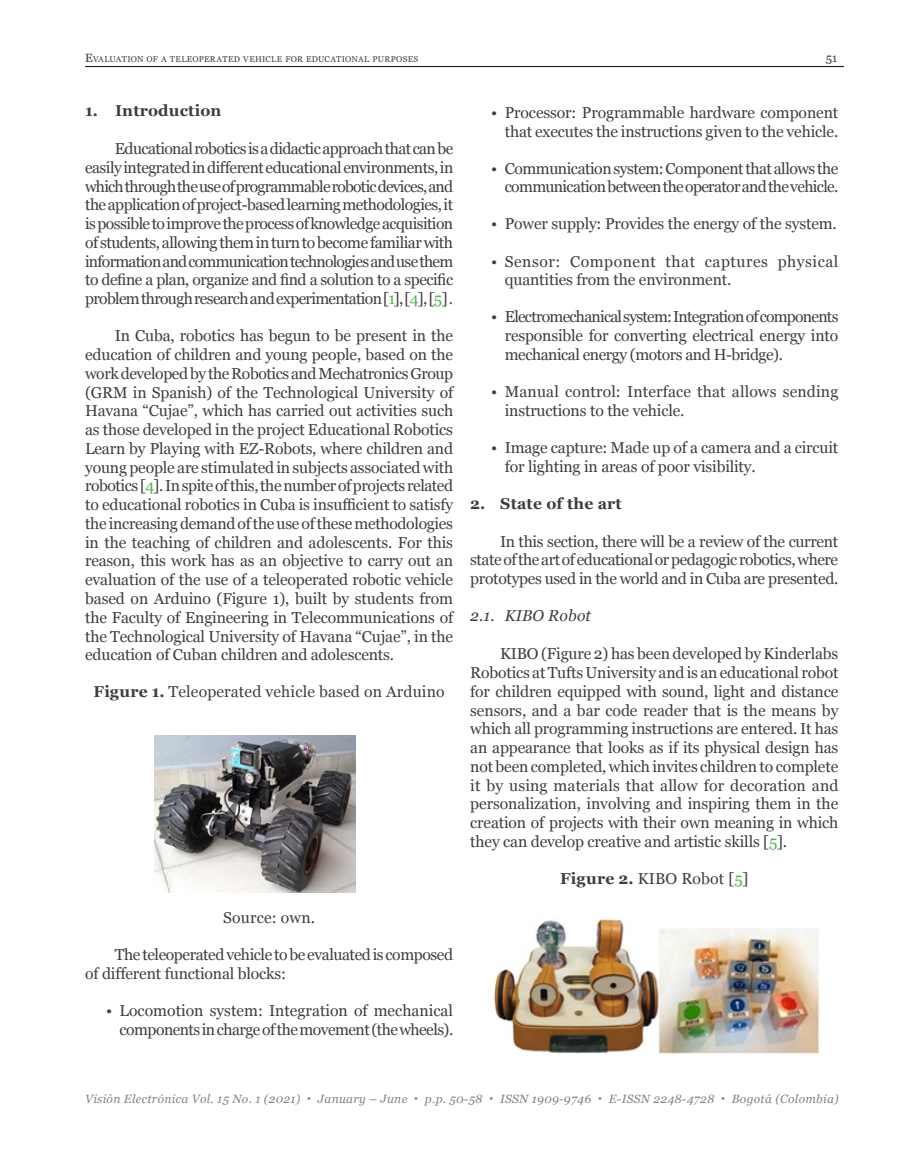
<style>
.page{position:relative;width:915px;height:1149px;background:#fff}
.page>*{position:absolute;margin:0;border:0;box-sizing:border-box;transform-origin:0 0}
.TXT-General{font:15.75px/18.8px "Georgia";letter-spacing:-.01em;color:#3e3e3f;text-align:justify}
.TXT-General-2{font:15.75px/18.8px "Georgia";letter-spacing:-.04em;color:#3e3e3f;text-align:right}
.Figura{font:15.75px "Georgia";letter-spacing:.01em;color:#3e3e3f}
.TXT-General-3{font:15.75px/18.8px "Georgia";letter-spacing:.035em;color:#3e3e3f}
.TXT-General-4{font:15.75px/18.8px "Georgia";letter-spacing:.01em;color:#3e3e3f}
.t1{font:700 15.75px "Georgia";letter-spacing:.01em;color:#3e3e3f}
.Titulos_NUM_1_1{font:italic 15.75px "Georgia";letter-spacing:.01em;color:#3e3e3f}
.t2{font:italic 12px "Georgia";letter-spacing:.025em;color:#808285}
.t3{font:12px "Georgia";color:#3e3e3f}
.t4{font:8.4px "Georgia";letter-spacing:.025em;color:#3e3e3f}
.s1{font-size:12px}
.s2{color:#56b455}
.s3{font-weight:700}
.s4{font-family:"Aller";font-weight:300;font-style:normal}
</style>
<div class="page">
<hr style="left:85px;top:66px;width:758px;height:1px;background:#231f20">
<img style="left:154px;top:735px;width:201px;height:157px">
<img style="left:494px;top:919px;width:325px;height:135px">
<p class="t4" style="left:85px;top:53px;width:334px"><span class="s1">E</span>VALUATION OF A TELEOPERATED VEHICLE FOR EDUCATIONAL PURPOSES</p>
<p class="t3" style="left:825px;top:49px;width:13px">51</p>
<p class="t1" style="left:85px;top:99px;width:138px">1. Introduction</p>
<p class="TXT-General" style="left:85px;top:139px;width:369px;text-indent:30px">Educational robotics is a didactic approach that can be easily integrated in different educational environments, in which through the use of programmable robotic devices, and the application of project-based learning methodologies, it is possible to improve the process of knowledge acquisition of students, allowing them in turn to become familiar with information and communication technologies and use them to define a plan, organize and find a solution to a specific problem through research and experimentation [<span class="s2">1</span>], [<span class="s2">4</span>], [<span class="s2">5</span>] .</p>
<p class="TXT-General" style="left:85px;top:326px;width:369px;text-indent:30px">In Cuba, robotics has begun to be present in the education of children and young people, based on the work developed by the Robotics and Mechatronics Group (GRM in Spanish) of the Technological University of Havana “Cujae”, which has carried out activities such as those developed in the project Educational Robotics Learn by Playing with EZ-Robots, where children and young people are stimulated in subjects associated with robotics [<span class="s2">4</span>]. In spite of this, the number of projects related to educational robotics in Cuba is insufficient to satisfy the increasing demand of the use of these methodologies in the teaching of children and adolescents. For this reason, this work has as an objective to carry out an evaluation of the use of a teleoperated robotic vehicle based on Arduino (Figure 1), built by students from the Faculty of Engineering in Telecommunications of the Technological University of Havana “Cujae”, in the education of Cuban children and adolescents.</p>
<p class="Figura" style="left:93px;top:680px;width:352px"><span class="s3">Figure 1.</span> Teleoperated vehicle based on Arduino</p>
<p class="Figura" style="left:223px;top:906px;width:93px">Source: own.</p>
<p class="TXT-General" style="left:85px;top:944px;width:369px;text-indent:30px">The teleoperated vehicle to be evaluated is composed of different functional blocks:</p>
<p class="TXT-General" style="left:106px;top:1000px;width:348px;text-align:right">• Locomotion system: Integration of mechanical components in charge of the movement (the wheels).</p>
<p class="TXT-General" style="left:491px;top:102px;width:348px;text-align:right">• Processor: Programmable hardware component that executes the instructions given to the vehicle.</p>
<p class="TXT-General-2" style="left:491px;top:158px;width:348px">• Communication system: Component that allows the communication between the operator and the vehicle.</p>
<p class="TXT-General" style="left:491px;top:214px;width:347px">• Power supply: Provides the energy of the system.</p>
<p class="TXT-General-3" style="left:504px;top:251px;width:335px;text-indent:-14px">• Sensor: Component that captures physical quantities from the environment.</p>
<p class="TXT-General" style="left:504px;top:307px;width:335px;text-indent:-14px">• Electromechanical system: Integration of components responsible for converting electrical energy into mechanical energy (motors and H-bridge).</p>
<p class="TXT-General-4" style="left:504px;top:381px;width:335px;text-indent:-14px">• Manual control: Interface that allows sending instructions to the vehicle.</p>
<p class="TXT-General" style="left:504px;top:437px;width:335px;text-indent:-14px">• Image capture: Made up of a camera and a circuit for lighting in areas of poor visibility.</p>
<p class="t1" style="left:470px;top:491px;width:153px">2. State of the art</p>
<p class="TXT-General" style="left:470px;top:531px;width:369px;text-indent:30px">In this section, there will be a review of the current state of the art of educational or pedagogic robotics, where prototypes used in the world and in Cuba are presented.</p>
<p class="Titulos_NUM_1_1" style="left:470px;top:604px;width:122px">2.1. KIBO Robot</p>
<p class="TXT-General" style="left:470px;top:643px;width:369px;text-indent:30px">KIBO (Figure 2) has been developed by Kinderlabs Robotics at Tufts University and is an educational robot for children equipped with sound, light and distance sensors, and a bar code reader that is the means by which all programming instructions are entered. It has an appearance that looks as if its physical design has not been completed, which invites children to complete it by using materials that allow for decoration and personalization, involving and inspiring them in the creation of projects with their own meaning in which they can develop creative and artistic skills [<span class="s2">5</span>].</p>
<p class="Figura" style="left:560px;top:866px;width:190px"><span class="s3">Figure 2.</span> KIBO Robot [<span class="s2">5</span>]</p>
<p class="t2" style="left:85px;top:1089px;width:755px">Visión Electrónica Vol. 15 No. 1 (2021) <span class="s4">•</span> January – June <span class="s4">•</span> p.p. 50-58 <span class="s4">•</span> ISSN 1909-9746 <span class="s4">•</span> E-ISSN 2248-4728 <span class="s4">•</span> Bogotá (Colombia)</p>
</div>
